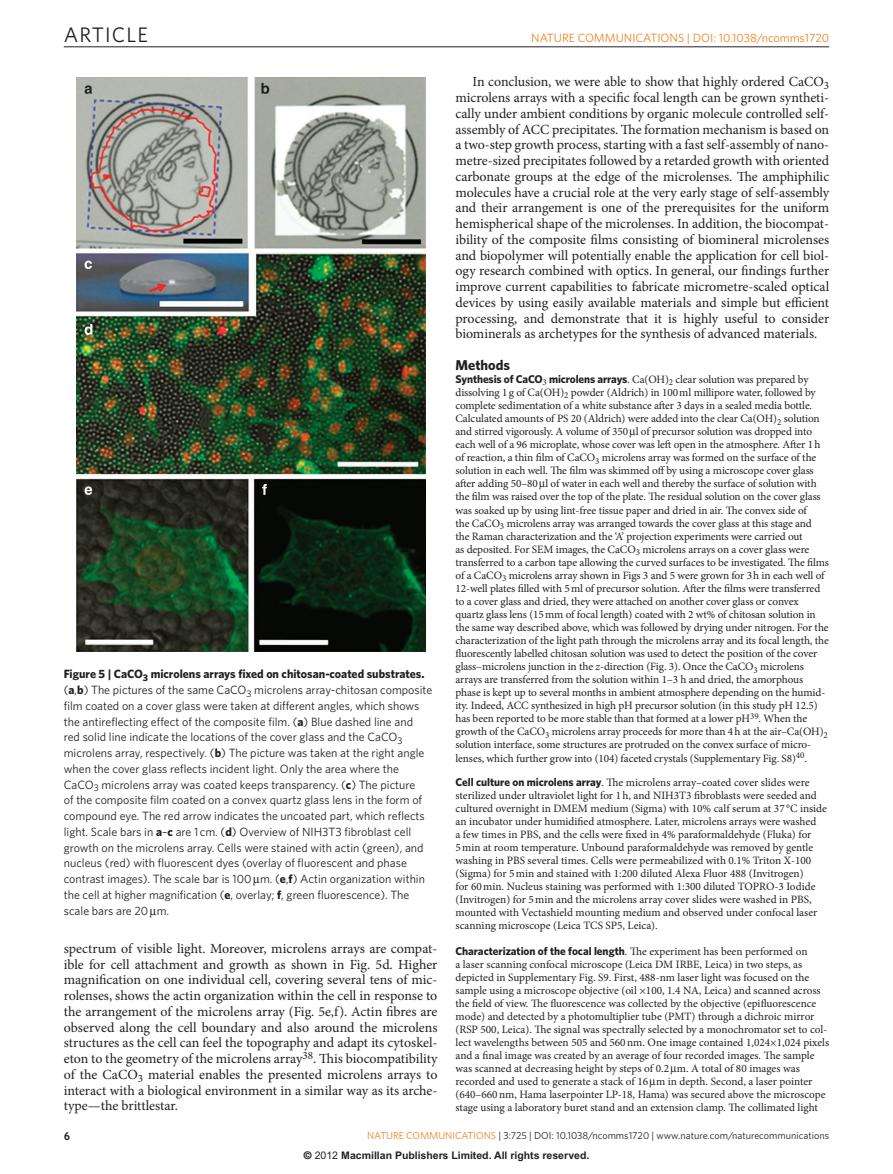
<style>
.page{position:relative;width:893px;height:1174px;background:#fff}
.page>*{position:absolute;margin:0;border:0;box-sizing:border-box;transform-origin:0 0}
.t1{font:21px "Whitney";letter-spacing:.05em;color:#231f20}
.pSec1ttl{font:700 14.25px "Whitney";color:#231f20}
.pPara{font:13.95px/15.8px "Minion Pro";letter-spacing:-.005em;color:#231f20;text-align:justify}
.pFigureCaption{font:12px/15.8px "Whitney";color:#231f20}
.t2{font:12px "Whitney";color:#f1801f}
.pSec_1and2Method{font:11.25px/13px "Minion Pro";letter-spacing:-.01em;color:#231f20}
.pSec2ttlMethod{font:11.25px/13px "Minion Pro";color:#231f20}
.t3{font:700 10.5px "Arial";color:#231f20}
.t4{font:10.2px "Whitney";color:#231f20}
.t5{font:10.2px "Whitney";color:#f1801f}
.s1{font-weight:700}
.s2{font-family:"Whitney";font-weight:700}
.s3{font-style:italic}
.s4{color:#f1801f}
.s5{font-family:"Helvetica"}
.s6{font-weight:400}
</style>
<div class="page">
<hr style="left:64px;top:47px;width:765px;height:1px;background:#231f20">
<img style="left:76px;top:77px;width:349px;height:574px">
<svg style="left:85px;top:85px;width:7px;height:9px"></svg>
<svg style="left:261px;top:83px;width:8px;height:11px"></svg>
<svg style="left:85px;top:261px;width:7px;height:8px"></svg>
<svg style="left:85px;top:324px;width:7px;height:11px"></svg>
<svg style="left:85px;top:486px;width:7px;height:9px"></svg>
<svg style="left:262px;top:484px;width:5px;height:11px"></svg>
<h1 class="t1" style="left:64px;top:22px;width:86px">ARTICLE</h1>
<p class="t2" style="left:531px;top:31px;width:108px">nature communicati</p>
<p class="t2" style="left:661px;top:31px;width:170px">ons | DOI: 10.1038/ncomms1720</p>
<p class="pFigureCaption" style="left:64px;top:666px;width:370px"><span class="s1">Figure 5 | CaCO</span><sub>3</sub> <span class="s1">microlens arrays fixed on chitosan-coated substrates. </span>(<span class="s1">a</span>,<span class="s1">b</span>) The pictures of the same CaCO<sub>3</sub> microlens array-chitosan composite film coated on a cover glass were taken at different angles, which shows the antireflecting effect of the composite film. (<span class="s1">a</span>) Blue dashed line and<br>red solid line indicate the locations of the cover glass and the CaCO<sub>3 </sub>microlens array, respectively. (<span class="s1">b</span>) The picture was taken at the right angle when the cover glass reflects incident light. Only the area where the CaCO<sub>3</sub> microlens array was coated keeps transparency. (<span class="s1">c</span>) The picture<br>of the composite film coated on a convex quartz glass lens in the form of compound eye. The red arrow indicates the uncoated part, which reflects light. Scale bars in <span class="s1">a</span>–<span class="s1">c</span> are 1 cm. (<span class="s1">d</span>) Overview of N IH3T3 fibroblast cell growth on the microlens array. Cells were stained with actin (green), and nucleus (red) with fluorescent dyes (overlay of fluorescent and phase contrast images). The scale bar is 100 m. (<span class="s1">e</span>,<span class="s1">f</span>) Actin organization within the cell at higher magnification (<span class="s1">e</span>, overlay; <span class="s1">f</span>, green fluorescence). The scale bars are 20 m.</p>
<p class="pPara" style="left:64px;top:940px;width:375px">spectrum of visible light. Moreover, microlens arrays are compat&shy;ible for cell attachment and growth as shown in Fig. 5d. Higher magnification on one individual cell, covering several tens of mic&shy;rolenses, shows the actin organization within the cell in response to the arrangement of the microlens array (Fig. 5e,f). Actin fibres are observed along the cell boundary and also around the microlens structures as the cell can feel the topography and adapt its cytoskel&shy;eton to the geometry of the microlens array<sup>38</sup>. This biocompatibility of the CaCO<sub>3</sub> material enables the presented microlens arrays to interact with a biological environment in a similar way as its arche&shy;type—the brittlestar.</p>
<p class="pPara" style="left:455px;top:74px;width:375px;text-indent:17px">In conclusion, we were able to show that highly ordered CaCO<sub>3 </sub>microlens arrays with a specific focal length can be grown syntheti&shy;cally under ambient conditions by organic molecule controlled self&shy;assembly of ACC precipitates. The formation mechanism is based on a two-step growth process, starting with a fast self-assembly of nano&shy;metre-sized precipitates followed by a retarded growth with oriented carbonate groups at the edge of the microlenses. The amphiphilic molecules have a crucial role at the very early stage of self-assembly and their arrangement is one of the prerequisites for the uniform hemispherical shape of the microlenses. In addition, the biocompat&shy;ibility of the composite films consisting of biomineral microlenses and biopolymer will potentially enable the application for cell biol&shy;ogy research combined with optics. In general, our findings further improve current capabilities to fabricate micrometre-scaled optical devices by using easily available materials and simple but efficient processing, and demonstrate that it is highly useful to consider biominerals as archetypes for the synthesis of advanced materials.</p>
<p class="pSec1ttl" style="left:455px;top:356px;width:56px">Methods</p>
<p class="pSec_1and2Method" style="left:455px;top:373px;width:375px"><span class="s2">Synthesis of CaCO</span><sub>3</sub> <span class="s2">microlens arrays</span>. Ca(OH)<sub>2</sub> clear solution was prepared by dissolving 1g of Ca(OH)<sub>2</sub> powder (Aldrich) in 100ml millipore water, followed by complete sedimentation of a white substance after 3 days in a sealed media bottle.<br>Calculated amounts of PS 20 (Aldrich) were added into the clear Ca(OH)<sub>2</sub> solution and stirred vigorously. A volume of 350 l of precursor solution was dropped into each well of a 96 microplate, whose cover was left open in the atmosphere. After 1h of reaction, a thin film of CaCO<sub>3</sub> microlens array was formed on the surface of the solution in each well. The film was skimmed off by using a microscope cover glass after adding 50–80 l of water in each well and thereby the surface of solution with the film was raised over the top of the plate. The residual solution on the cover glass was soaked up by using lint-free tissue paper and dried in air. The convex side of<br>the CaCO<sub>3</sub> microlens array was arranged towards the cover glass at this stage and<br>the Raman characterization and the ‘A’ projection experiments were carried out<br>as deposited. For SEM images, the CaCO<sub>3</sub> microlens arrays on a cover glass were transferred to a carbon tape allowing the curved surfaces to be investigated. The films of a CaCO<sub>3</sub> microlens array shown in Figs 3 and 5 were grown for 3h in each well of 12-well plates filled with 5ml of precursor solution. After the films were transferred to a cover glass and dried, they were attached on another cover glass or convex quartz glass lens (15mm of focal length) coated with 2 wt% of chitosan solution in the same way described above, which was followed by drying under nitrogen. For the characterization of the light path through the microlens array and its focal length, the fluorescently labelled chitosan solution was used to detect the position of the cover glass–microlens junction in the <span class="s3">z</span>-direction (Fig. 3). Once the CaCO<sub>3</sub> microlens arrays are transferred from the solution within 1–3 h and dried, the amorphous phase is kept up to several months in ambient atmosphere depending on the humid&shy;ity. Indeed, ACC synthesized in high pH precursor solution (in this study pH 12.5) has been reported to be more stable than that formed at a lower pH<sup>39</sup>. When the growth of the CaCO<sub>3</sub> microlens array proceeds for more than 4h at the air–Ca(OH)<sub>2 </sub>solution interface, some structures are protruded on the convex surface of micro&shy;lenses, which further grow into (104) faceted crystals (Supplementary Fig. S8)<sup>40</sup>.</p>
<p class="pSec2ttlMethod" style="left:455px;top:775px;width:373px"><span class="s2">Cell culture on microlens array</span>. The microlens array–coated cover slides were sterilized under ultraviolet light for 1h, and NIH3T3 fibroblasts were seeded and cultured overnight in DMEM medium (Sigma) with 10% calf serum at 37 °C inside an incubator under humidified atmosphere. Later, microlens arrays were washed<br>a few times in PBS, and the cells were fixed in 4% paraformaldehyde (Fluka) for 5min at room temperature. Unbound paraformaldehyde was removed by gentle washing in PBS several times. Cells were permeabilized with 0.1% Triton X-100 (Sigma) for 5min and stained with 1:200 diluted Alexa Fluor 488 (Invitrogen)<br>for 60min. Nucleus staining was performed with 1:300 diluted TOPRO-3 Iodide (Invitrogen) for 5min and the microlens array cover slides were washed in PBS, mounted with Vectashield mounting medium and observed under confocal laser scanning microscope (Leica TCS SP5, Leica).</p>
<p class="pSec2ttlMethod" style="left:455px;top:944px;width:375px"><span class="s2">Characterization of the focal length</span>. The experiment has been performed on<br>a laser scanning confocal microscope (Leica DM IRBE, Leica) in two steps, as depicted in Supplementary Fig. S9. First, 488-nm laser light was focused on the sample using a microscope objective (oil ×100, 1.4 NA, Leica) and scanned across the field of view. The fluorescence was collected by the objective (epifluorescence mode) and detected by a photomultiplier tube (PMT) through a dichroic mirror (RSP 500, Leica). The signal was spectrally selected by a monochromator set to col&shy;lect wavelengths between 505 and 560nm. One image contained 1,024×1,024 pixels and a final image was created by an average of four recorded images. The sample was scanned at decreasing height by steps of 0.2 m. A total of 80 images was recorded and used to generate a stack of 16 m in depth. Second, a laser pointer (640–660nm, Hama laserpointer LP-18, Hama) was secured above the microscope stage using a laboratory buret stand and an extension clamp. The collimated light</p>
<p class="t5" style="left:367px;top:1129px;width:91px">nature communicati</p>
<p class="t4" style="left:476px;top:1129px;width:354px"><span class="s4">ons</span> | 3:725 | DOI: 10.1038/ncomms1720 | www.nature.com/naturecommunications</p>
<p class="t3" style="left:304px;top:1149px;width:287px"><span class="s5">©</span> <span class="s6">2012</span> Macmillan Publishers Limited. All rights reserved.</p>
</div>
